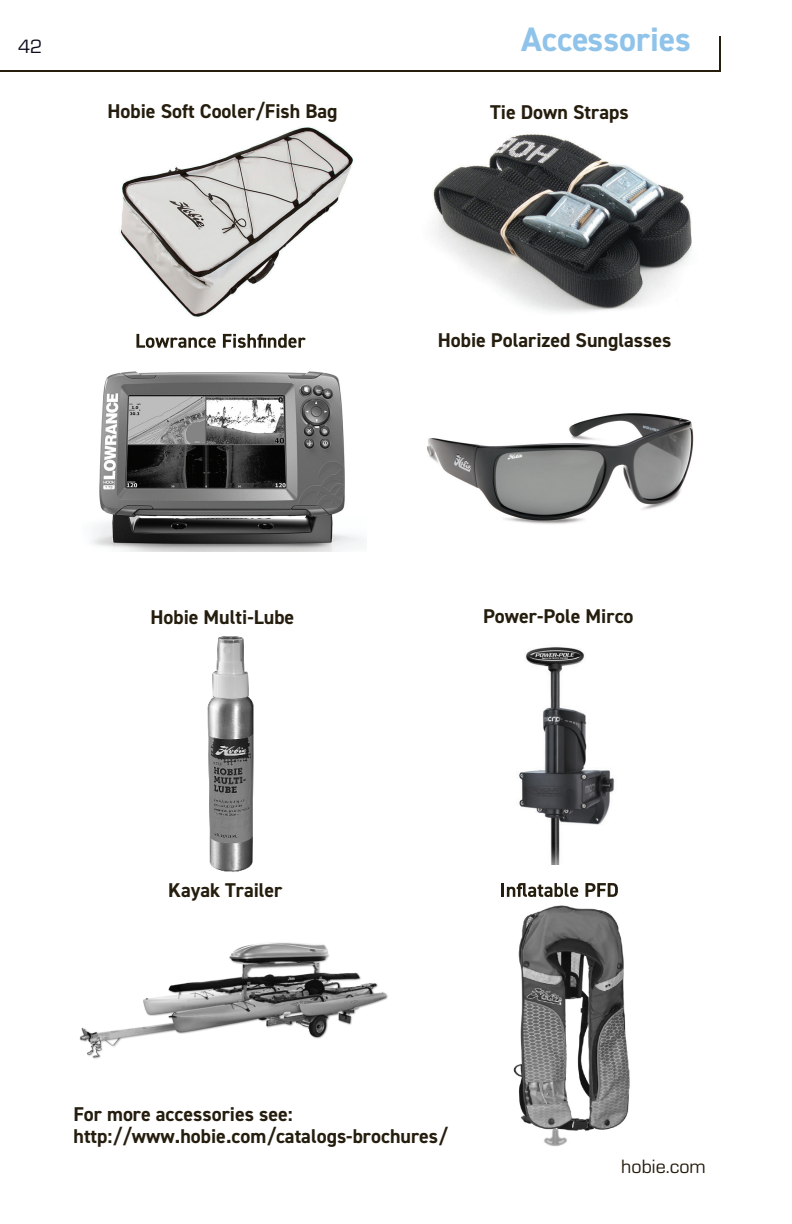
<style>
.page{position:relative;width:792px;height:1224px;background:#fff}
.page>*{position:absolute;margin:0;border:0;box-sizing:border-box;transform-origin:0 0}
.t1{font:700 34px "DIN2014";color:#8fc3e9}
.t2{font:700 20px/22px "DIN2014";color:#251d0e}
.t3{font:20px "Eurostile";color:#251d0e}
.t4{font:20px "Eurostile";color:#0e0e1f}
</style>
<div class="page">
<hr style="left:0;top:70px;width:721px;height:2px;background:#251d0e">
<hr style="left:719px;top:36px;width:2px;height:36px;background:#251d0e">
<img style="left:120px;top:127px;width:233px;height:190px">
<img style="left:432px;top:134px;width:260px;height:179px">
<svg style="left:136px;top:334px;width:80px;height:14px"></svg>
<svg style="left:223px;top:334px;width:83px;height:14px"></svg>
<img style="left:207px;top:636px;width:47px;height:236px">
<hr style="left:501px;top:883px;width:3px;height:14px;background:#251d0e">
<svg style="left:507px;top:883px;width:71px;height:14px"></svg>
<svg style="left:585px;top:883px;width:33px;height:14px"></svg>
<img style="left:513px;top:905px;width:117px;height:242px">
<img style="left:427px;top:413px;width:267px;height:111px">
<img style="left:519px;top:647px;width:96px;height:217px">
<img style="left:92px;top:371px;width:273px;height:181px">
<img style="left:79px;top:942px;width:309px;height:117px">
<p class="t4" style="left:18px;top:32px;width:26px">42</p>
<p class="t2" style="left:107px;top:100px;width:232px">Hobie Soft Cooler/Fish Bag</p>
<h1 class="t1" style="left:521px;top:17px;width:171px">Accessories</h1>
<p class="t2" style="left:490px;top:101px;width:140px">Tie Down Straps</p>
<p class="t2" style="left:438px;top:328px;width:235px">Hobie Polarized Sunglasses</p>
<p class="t2" style="left:150px;top:606px;width:145px">Hobie Multi-Lube</p>
<p class="t2" style="left:483px;top:604px;width:152px">Power-Pole Mirco</p>
<p class="t2" style="left:168px;top:879px;width:116px">Kayak Trailer</p>
<p class="t2" style="left:74px;top:1102px;width:376px">For more accessories see: http://www.hobie.com/catalogs-brochures/</p>
<p class="t3" style="left:621px;top:1153px;width:86px">hobie.com</p>
</div>
